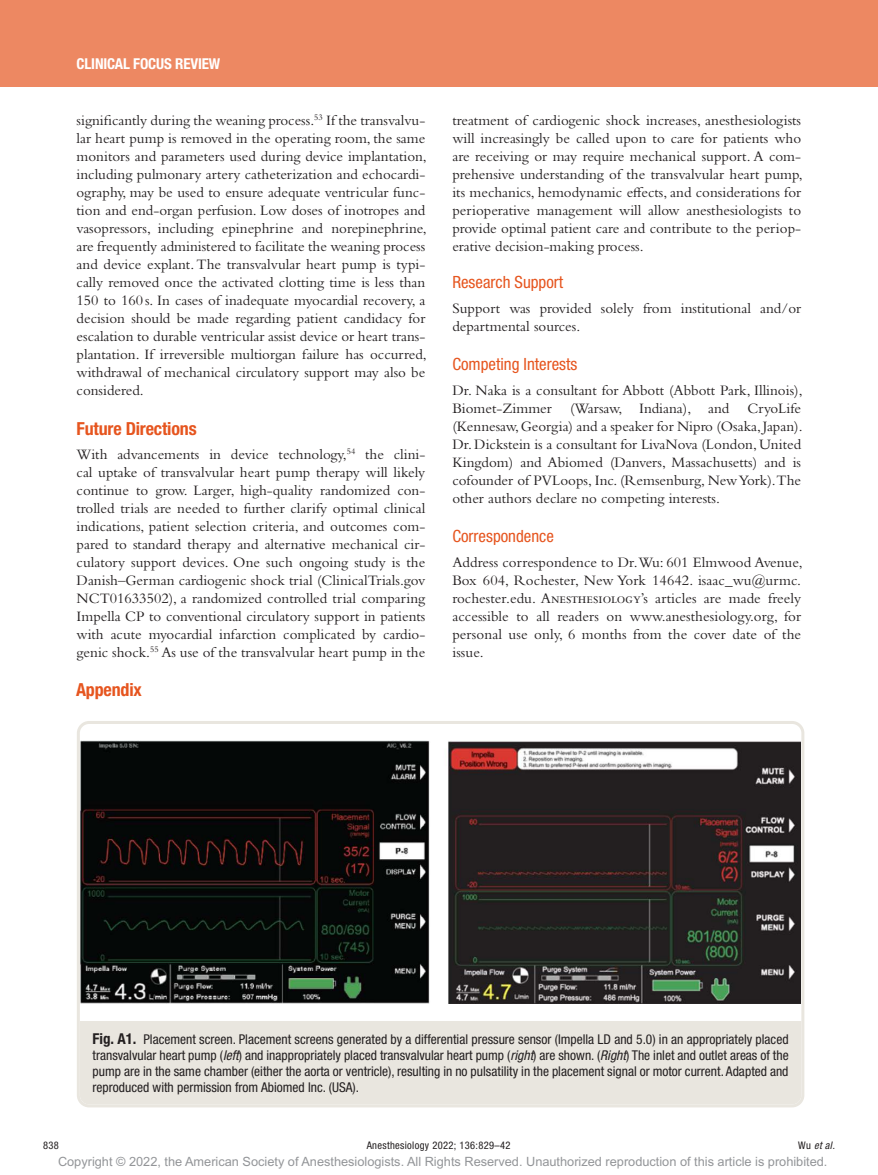
<style>
.page{position:relative;width:878px;height:1175px;background:#fff}
.page>*{position:absolute;margin:0;border:0;box-sizing:border-box;transform-origin:0 0}
.t1{font:700 condensed 18px "Helvetica Neue LT Std";letter-spacing:-.01em;color:#e6551f}
.t2{font:condensed 16.8px "Helvetica Neue LT Std";color:#e6551f}
.t3{font:15px/18px "Bembo Std";color:#231f20;text-align:justify}
.t4{font:700 condensed 15px "Helvetica Neue LT Std";letter-spacing:-.01em;color:#fff}
.t5{font:condensed 13.5px/15.8px "Helvetica Neue LT Std";color:#231f20;text-align:justify}
.t6{font:12.75px "Arial MT Std";color:#939598}
.t7{font:condensed 10.5px "Helvetica Neue LT Std";letter-spacing:.03em;color:#231f20}
.t8{font:italic condensed 10.5px "Helvetica Neue LT Std";color:#231f20}
.s1{font-weight:700;font-size:15px}
.s2{font-style:italic}
.s3{font-style:normal}
</style>
<div class="page">
<div style="left:0;top:0;width:878px;height:86px;background:#ed8862"></div>
<img style="left:81px;top:740px;width:719px;height:263px">
<div style="left:80px;top:1021px;width:721px;height:83px;background:#e9e6df"></div>
<div style="left:77px;top:721px;width:727px;height:386px;border:3px solid #e9e6df;border-radius:11px"></div>
<p class="t4" style="left:77px;top:54px;width:145px">CLINICAL FOCUS REVIEW</p>
<p class="t3" style="left:77px;top:111px;width:352px">significantly during the weaning process.<sup>53</sup> If the transvalvu&shy;lar heart pump is removed in the operating room, the same monitors and parameters used during device implantation, including pulmonary artery catheterization and echocardi&shy;ography, may be used to ensure adequate ventricular func&shy;tion and end-organ perfusion. Low doses of inotropes and vasopressors, including epinephrine and norepinephrine, are frequently administered to facilitate the weaning process and device explant. The transvalvular heart pump is typi&shy;cally removed once the activated clotting time is less than 150 to 160 s. In cases of inadequate myocardial recovery, a decision should be made regarding patient candidacy for escalation to durable ventricular assist device or heart trans&shy;plantation. If irreversible multiorgan failure has occurred, withdrawal of mechanical circulatory support may also be considered.</p>
<p class="t1" style="left:77px;top:417px;width:122px">Future Directions</p>
<p class="t3" style="left:77px;top:445px;width:350px">With advancements in device technology,<sup>54</sup> the clini&shy;cal uptake of transvalvular heart pump therapy will likely continue to grow. Larger, high-quality randomized con&shy;trolled trials are needed to further clarify optimal clinical indications, patient selection criteria, and outcomes com&shy;pared to standard therapy and alternative mechanical cir&shy;culatory support devices. One such ongoing study is the Danish–German cardiogenic shock trial (ClinicalTrials.gov NCT01633502), a randomized controlled trial comparing Impella CP to conventional circulatory support in patients with acute myocardial infarction complicated by cardio&shy;genic shock.<sup>55</sup> As use of the transvalvular heart pump in the</p>
<p class="t1" style="left:76px;top:678px;width:67px">Appendix</p>
<p class="t3" style="left:452px;top:111px;width:352px">treatment of cardiogenic shock increases, anesthesiologists will increasingly be called upon to care for patients who are receiving or may require mechanical support. A com&shy;prehensive understanding of the transvalvular heart pump, its mechanics, hemodynamic effects, and considerations for perioperative management will allow anesthesiologists to provide optimal patient care and contribute to the periop&shy;erative decision-making process.</p>
<p class="t2" style="left:452px;top:273px;width:112px">Research Support</p>
<p class="t3" style="left:452px;top:299px;width:350px">Support was provided solely from institutional and/or departmental sources.</p>
<p class="t2" style="left:452px;top:354px;width:126px">Competing Interests</p>
<p class="t3" style="left:452px;top:381px;width:352px">Dr. Naka is a consultant for Abbott (Abbott Park, Illinois), Biomet-Zimmer (Warsaw, Indiana), and CryoLife (Kennesaw, Georgia) and a speaker for Nipro (Osaka, Japan).<br>Dr. Dickstein is a consultant for LivaNova (London, United Kingdom) and Abiomed (Danvers, Massachusetts) and is cofounder of PVLoops, Inc. (Remsenburg, New York).The other authors declare no competing interests.</p>
<p class="t2" style="left:452px;top:526px;width:103px">Correspondence</p>
<p class="t3" style="left:452px;top:553px;width:352px">Address correspondence to Dr.Wu: 601 Elmwood Avenue, Box 604, Rochester, New York 14642. isaac_wu@urmc. rochester.edu. Anesthesiology’s articles are made freely accessible to all readers on www.anesthesiology.org, for personal use only, 6 months from the cover date of the issue.</p>
<p class="t5" style="left:93px;top:1031px;width:697px"><span class="s1">Fig. A1.</span> Placement screen. Placement screens generated by a differential pressure sensor (Impella LD and 5.0) in an appropriately placed transvalvular heart pump (<span class="s2">left</span>) and inappropriately placed transvalvular heart pump (<span class="s2">right</span>) are shown. (<span class="s2">Right</span>) The inlet and outlet areas of the pump are in the same chamber (either the aorta or ventricle), resulting in no pulsatility in the placement signal or motor current. Adapted and reproduced with permission from Abiomed Inc. (USA).</p>
<p class="t7" style="left:43px;top:1139px;width:17px">838</p>
<p class="t7" style="left:367px;top:1139px;width:145px">Anesthesiology 2022; 136:829–42</p>
<p class="t8" style="left:798px;top:1139px;width:38px"><span class="s3">Wu</span> et al.</p>
<p class="t6" style="left:58px;top:1154px;width:771px">Copyright © 2022, the American Society of Anesthesiologists. All Rights Reserved. Unauthorized reproduction of this article is prohibited.</p>
</div>
